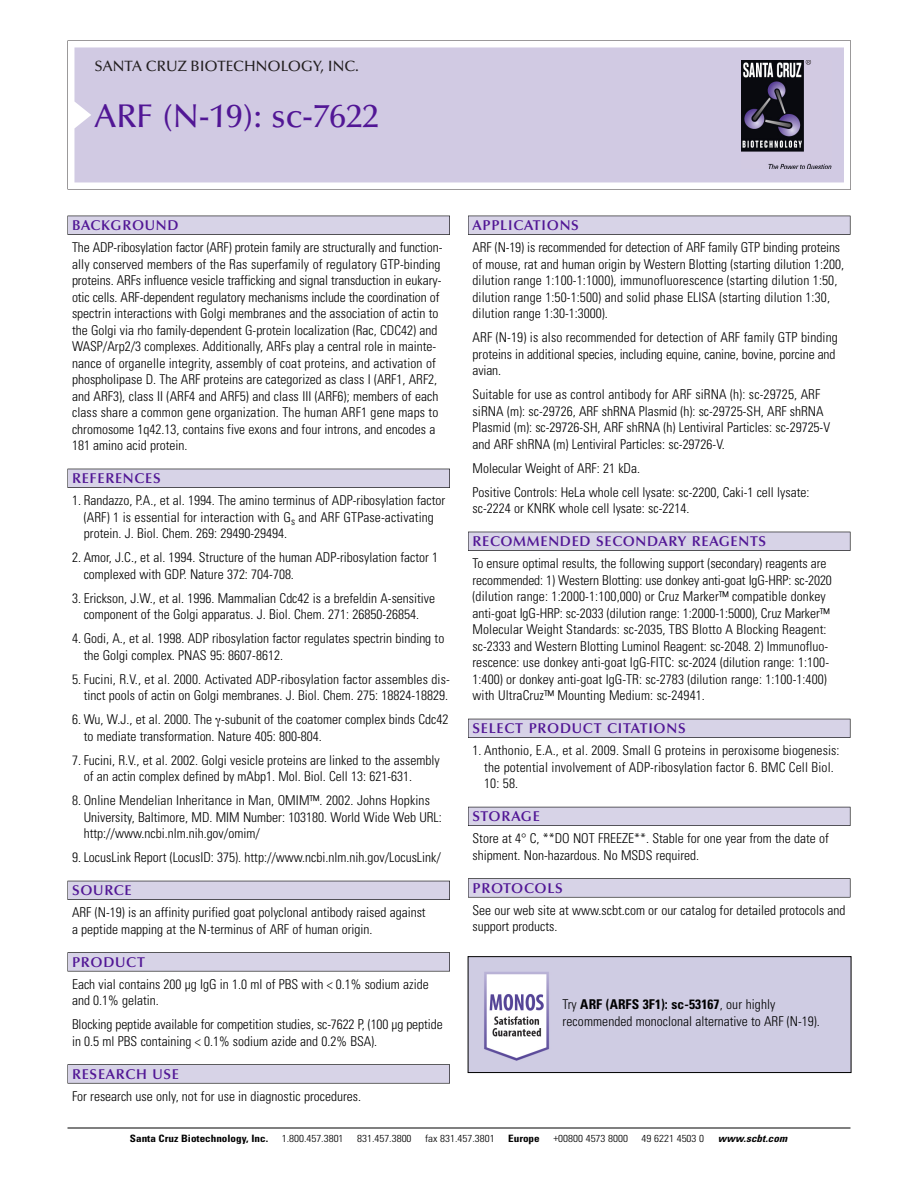
<style>
.page{position:relative;width:918px;height:1188px;background:#fff}
.page>*{position:absolute;margin:0;border:0;box-sizing:border-box;transform-origin:0 0}
.t1{font:500 33px "Optima";color:#511695}
.t2{font:500 15px "Optima";color:#231f20}
.t3{font:600 14.25px "Optima";letter-spacing:.05em;color:#511695}
.t4{font:300 condensed 13.5px/16.5px "Univers";color:#000}
.t5{font:300 condensed 10.2px "Univers";color:#000;scale:1.1 1}
.t6{font:700 condensed 10.2px "Univers";color:#000;scale:1.1 1}
.t7{font:italic 700 condensed 10.2px "Univers";letter-spacing:.005em;color:#000;scale:1.1 1}
.s1{font-weight:700}
</style>
<div class="page">
<svg style="left:68px;top:40px;width:783px;height:149px"></svg>
<div style="left:74px;top:47px;width:770px;height:135px;background:#d1cae3"></div>
<img style="left:741px;top:60px;width:90px;height:108px">
<div style="left:68px;top:216px;width:382px;height:19px;background:#525155"></div>
<div style="left:68px;top:216px;width:381px;height:18px;background:#d7d3e7"></div>
<div style="left:68px;top:469px;width:382px;height:19px;background:#515055"></div>
<div style="left:68px;top:469px;width:381px;height:18px;background:#d7d3e7"></div>
<div style="left:68px;top:881px;width:382px;height:19px;background:#525158"></div>
<div style="left:68px;top:881px;width:381px;height:18px;background:#d7d3e7"></div>
<div style="left:68px;top:952px;width:382px;height:19px;background:#575759"></div>
<div style="left:68px;top:953px;width:381px;height:18px;background:#d7d3e7"></div>
<svg style="left:68px;top:1064px;width:382px;height:20px"></svg>
<div style="left:68px;top:1065px;width:381px;height:18px;background:#d7d3e7"></div>
<div style="left:468px;top:216px;width:382px;height:19px;background:#525155"></div>
<div style="left:468px;top:216px;width:382px;height:18px;background:#d7d3e7"></div>
<div style="left:468px;top:532px;width:382px;height:19px;background:#515055"></div>
<div style="left:468px;top:532px;width:382px;height:18px;background:#d7d3e7"></div>
<div style="left:468px;top:719px;width:382px;height:19px;background:#525158"></div>
<div style="left:468px;top:719px;width:382px;height:18px;background:#d7d3e7"></div>
<div style="left:468px;top:807px;width:382px;height:19px;background:#54535a"></div>
<div style="left:468px;top:807px;width:382px;height:18px;background:#d7d3e7"></div>
<svg style="left:468px;top:878px;width:382px;height:20px"></svg>
<div style="left:468px;top:879px;width:382px;height:18px;background:#d7d3e7"></div>
<hr style="left:68px;top:1128px;width:782px;height:1px;background:#000">
<img style="left:470px;top:958px;width:379px;height:113px">
<div style="left:468px;top:956px;width:383px;height:117px;border:1px solid #000"></div>
<p class="t2" style="left:94px;top:61px;width:266px">SANTA CRUZ BIOTECHNOLOGY, INC.</p>
<h1 class="t1" style="left:94px;top:103px;width:286px">ARF (N-19): sc-7622</h1>
<p class="t3" style="left:72px;top:219px;width:108px">BACKGROUND</p>
<p class="t4" style="left:72px;top:240px;width:372px">The ADP-ribosylation factor (ARF) protein family are structurally and function&shy;ally conserved members of the Ras superfamily of regulatory GTP-binding proteins. ARFs influence vesicle trafficking and signal transduction in eukary&shy;otic cells. ARF-dependent regulatory mechanisms include the coordination of spectrin interactions with Golgi membranes and the association of actin to the Golgi via rho family-dependent G-protein localization (Rac, CDC42) and WASP/Arp2/3 complexes. Additionally, ARFs play a central role in mainte&shy;nance of organelle integrity, assembly of coat proteins, and activation of phospholipase D. The ARF proteins are categorized as class I (ARF1, ARF2, and ARF3), class II (ARF4 and ARF5) and class III (ARF6); members of each class share a common gene organization. The human ARF1 gene maps to chromosome 1q42.13, contains five exons and four introns, and encodes a 181 amino acid protein.</p>
<p class="t3" style="left:72px;top:473px;width:90px">REFERENCES</p>
<p class="t4" style="left:84px;top:493px;width:363px;text-indent:-12px">1. Randazzo, P.A., et al. 1994. The amino terminus of ADP-ribosylation factor (ARF) 1 is essential for interaction with G<sub>s</sub> and ARF GTPase-activating protein. J. Biol. Chem. 269: 29490-29494.</p>
<p class="t4" style="left:84px;top:550px;width:356px;text-indent:-12px">2. Amor, J.C., et al. 1994. Structure of the human ADP-ribosylation factor 1 complexed with GDP. Nature 372: 704-708.</p>
<p class="t4" style="left:72px;top:591px;width:365px;text-align:center">3. Erickson, J.W., et al. 1996. Mammalian Cdc42 is a brefeldin A-sensitive component of the Golgi apparatus. J. Biol. Chem. 271: 26850-26854.</p>
<p class="t4" style="left:84px;top:631px;width:362px;text-indent:-12px">4. Godi, A., et al. 1998. ADP ribosylation factor regulates spectrin binding to the Golgi complex. PNAS 95: 8607-8612.</p>
<p class="t4" style="left:72px;top:672px;width:379px;text-align:right">5. Fucini, R.V., et al. 2000. Activated ADP-ribosylation factor assembles dis&shy;tinct pools of actin on Golgi membranes. J. Biol. Chem. 275: 18824-18829.</p>
<p class="t4" style="left:84px;top:712px;width:366px;text-indent:-12px">6. Wu, W.J., et al. 2000. The -subunit of the coatomer complex binds Cdc42 to mediate transformation. Nature 405: 800-804.</p>
<p class="t4" style="left:84px;top:753px;width:357px;text-indent:-12px">7. Fucini, R.V., et al. 2002. Golgi vesicle proteins are linked to the assembly of an actin complex defined by mAbp1. Mol. Biol. Cell 13: 621-631.</p>
<p class="t4" style="left:84px;top:793px;width:360px;text-indent:-12px">8. Online Mendelian Inheritance in Man, OMIM™. 2002. Johns Hopkins<br>University, Baltimore, MD. MIM Number: 103180. World Wide Web URL: http://www.ncbi.nlm.nih.gov/omim/</p>
<p class="t4" style="left:72px;top:850px;width:370px">9. LocusLink Report (LocusID: 375). http://www.ncbi.nlm.nih.gov/LocusLink/</p>
<p class="t3" style="left:72px;top:885px;width:61px">SOURCE</p>
<p class="t4" style="left:72px;top:905px;width:355px">ARF (N-19) is an affinity purified goat polyclonal antibody raised against a peptide mapping at the N-terminus of ARF of human origin.</p>
<p class="t3" style="left:72px;top:956px;width:74px">PRODUCT</p>
<p class="t4" style="left:72px;top:977px;width:358px">Each vial contains 200 µg IgG in 1.0 ml of PBS with &lt; 0.1% sodium azide and 0.1% gelatin.</p>
<p class="t4" style="left:72px;top:1017px;width:372px">Blocking peptide available for competition studies, sc-7622 P, (100 µg peptide in 0.5 ml PBS containing &lt; 0.1% sodium azide and 0.2% BSA).</p>
<p class="t3" style="left:72px;top:1068px;width:109px">RESEARCH USE</p>
<p class="t4" style="left:72px;top:1089px;width:290px">For research use only, not for use in diagnostic procedures.</p>
<p class="t3" style="left:473px;top:219px;width:108px">APPLICATIONS</p>
<p class="t4" style="left:473px;top:240px;width:373px">ARF (N-19) is recommended for detection of ARF family GTP binding proteins of mouse, rat and human origin by Western Blotting (starting dilution 1:200, dilution range 1:100-1:1000), immunofluorescence (starting dilution 1:50, dilution range 1:50-1:500) and solid phase ELISA (starting dilution 1:30, dilution range 1:30-1:3000).</p>
<p class="t4" style="left:473px;top:330px;width:367px">ARF (N-19) is also recommended for detection of ARF family GTP binding proteins in additional species, including equine, canine, bovine, porcine and avian.</p>
<p class="t4" style="left:473px;top:387px;width:359px">Suitable for use as control antibody for ARF siRNA (h): sc-29725, ARF siRNA (m): sc-29726, ARF shRNA Plasmid (h): sc-29725-SH, ARF shRNA Plasmid (m): sc-29726-SH, ARF shRNA (h) Lentiviral Particles: sc-29725-V and ARF shRNA (m) Lentiviral Particles: sc-29726-V.</p>
<p class="t4" style="left:473px;top:457px;width:338px;line-height:24px">Molecular Weight of ARF: 21 kDa.<br>Positive Controls: HeLa whole cell lysate: sc-2200, Caki-1 cell lysate:</p>
<p class="t4" style="left:473px;top:501px;width:218px">sc-2224 or KNRK whole cell lysate: sc-2214.</p>
<p class="t3" style="left:473px;top:536px;width:295px">RECOMMENDED SECONDARY REAGENTS</p>
<p class="t4" style="left:473px;top:556px;width:361px">To ensure optimal results, the following support (secondary) reagents are recommended: 1) Western Blotting: use donkey anti-goat IgG-HRP: sc-2020 (dilution range: 1:2000-1:100,000) or Cruz Marker™ compatible donkey anti-goat IgG-HRP: sc-2033 (dilution range: 1:2000-1:5000), Cruz Marker™ Molecular Weight Standards: sc-2035, TBS Blotto A Blocking Reagent: sc-2333 and Western Blotting Luminol Reagent: sc-2048. 2) Immunofluo&shy;rescence: use donkey anti-goat IgG-FITC: sc-2024 (dilution range: 1:100- 1:400) or donkey anti-goat IgG-TR: sc-2783 (dilution range: 1:100-1:400) with UltraCruz™ Mounting Medium: sc-24941.</p>
<p class="t3" style="left:473px;top:723px;width:215px">SELECT PRODUCT CITATIONS</p>
<p class="t4" style="left:484px;top:743px;width:357px;text-indent:-12px">1. Anthonio, E.A., et al. 2009. Small G proteins in peroxisome biogenesis: the potential involvement of ADP-ribosylation factor 6. BMC Cell Biol.<br>10: 58.</p>
<p class="t3" style="left:473px;top:811px;width:69px">STORAGE</p>
<p class="t4" style="left:473px;top:831px;width:358px">Store at 4° C, **DO NOT FREEZE**. Stable for one year from the date of shipment. Non-hazardous. No MSDS required.</p>
<p class="t3" style="left:473px;top:882px;width:92px">PROTOCOLS</p>
<p class="t4" style="left:473px;top:903px;width:375px">See our web site at www.scbt.com or our catalog for detailed protocols and support products.</p>
<p class="t4" style="left:563px;top:997px;width:259px">Try <span class="s1">ARF (ARFS 3F1): sc-53167</span>, our highly recommended monoclonal alternative to ARF (N-19).</p>
<p class="t6" style="left:130px;top:1135px;width:127px">Santa Cruz Biotechnology, Inc.</p>
<p class="t5" style="left:282px;top:1135px;width:58px">1.800.457.3801</p>
<p class="t5" style="left:357px;top:1135px;width:51px">831.457.3800</p>
<p class="t5" style="left:425px;top:1135px;width:65px">fax 831.457.3801</p>
<p class="t6" style="left:508px;top:1135px;width:30px">Europe</p>
<p class="t5" style="left:553px;top:1135px;width:69px">+00800 4573 8000</p>
<p class="t5" style="left:642px;top:1135px;width:58px">49 6221 4503 0</p>
<p class="t7" style="left:718px;top:1135px;width:64px">www.scbt.com</p>
</div>
